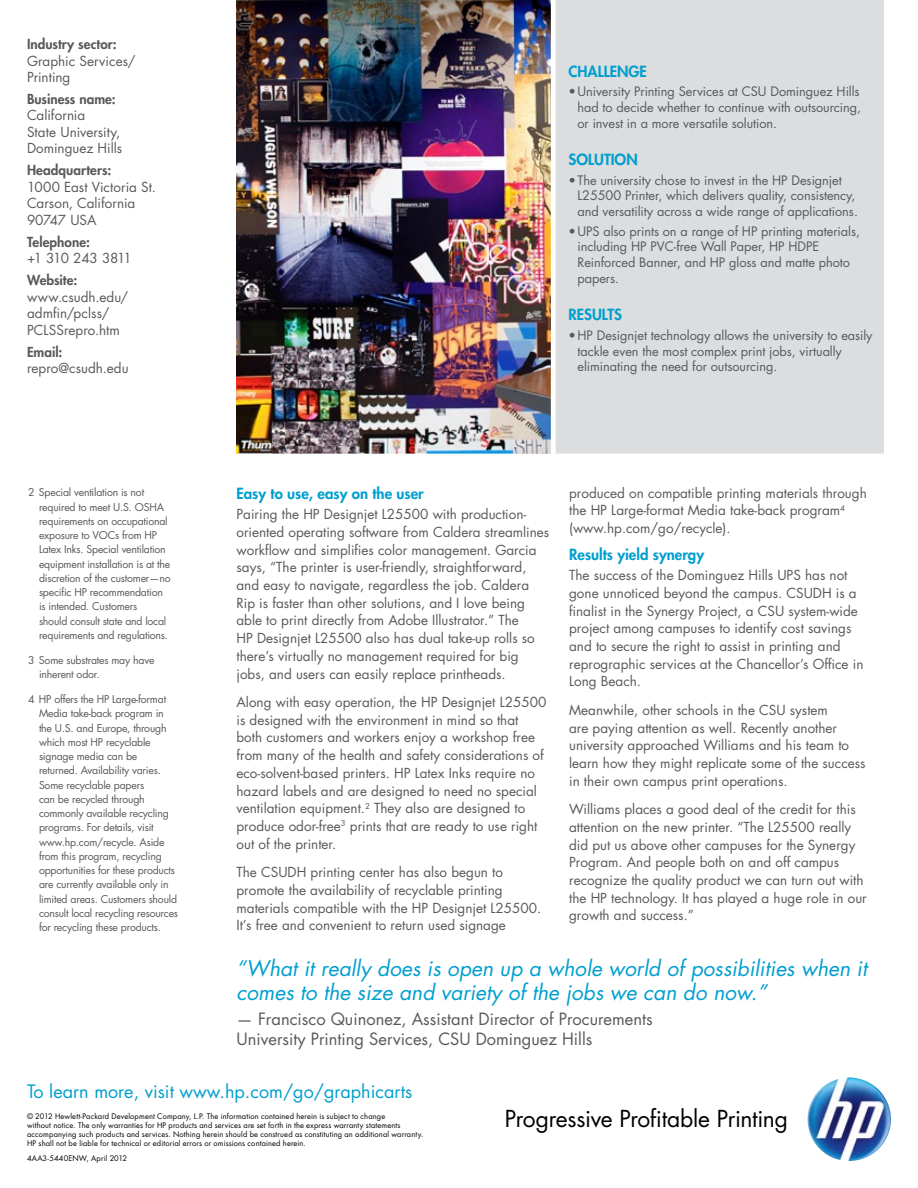
<style>
.page{position:relative;width:918px;height:1188px;background:#fff}
.page>*{position:absolute;margin:0;border:0;box-sizing:border-box;transform-origin:0 0}
.main-_body{font:22.8px "Futura Std";letter-spacing:-.015em;color:#000}
.PullQuote{font:italic 21px/24px "Futura Std";color:#009fcf}
.sub-headers{font:18px "Futura Std";color:#009fcf}
.PullQuote_Source{font:16.5px/19.5px "Futura Std";color:#58595b}
.sub-headers-2{font:800 15px "Futura Std";color:#009fcf}
.main-_body-2{font:13.5px/17.7px "Futura Std";color:#58595b}
.Challenge-Sol-Reslts{font:13.5px/16.5px "Futura Std";color:#58595b}
.Challenge-Sol-Reslts-2{font:13.5px/16.5px "Futura Std";letter-spacing:-.065em;color:#58595b}
.t1{font:12.75px/15.8px "Futura Std";letter-spacing:-.005em;color:#58595b}
.footnotes{font:10.5px/14.2px "Futura Std";letter-spacing:-.02em;color:#58595b}
.sub-headers-3{font:7.5px/9px "Futura Std";letter-spacing:.02em;color:#000}
.s1{font-weight:800}
</style>
<div class="page">
<div style="left:237px;top:0;width:646px;height:457px;background:#dcddde"></div>
<img style="left:237px;top:0;width:314px;height:454px">
<div style="left:551px;top:0;width:5px;height:584px;background:#fff"></div>
<hr style="left:213px;top:454px;width:694px;height:4px;background:#fff">
<img style="left:807px;top:1077px;width:84px;height:84px;border-radius:42px">
<p class="Challenge-Sol-Reslts" style="left:27px;top:36px;width:110px"><span class="s1">Industry sector:<br></span>Graphic Services/<br>Printing</p>
<p class="Challenge-Sol-Reslts" style="left:27px;top:91px;width:97px"><span class="s1">Business name:<br></span>California<br>State University,<br>Dominguez Hills</p>
<p class="Challenge-Sol-Reslts" style="left:27px;top:162px;width:130px"><span class="s1">Headquarters:<br></span>1000 East Victoria St.</p>
<p class="Challenge-Sol-Reslts" style="left:27px;top:195px;width:110px">Carson, California<br>90747 USA</p>
<p class="Challenge-Sol-Reslts-2" style="left:27px;top:234px;width:106px"><span class="s1">Telephone:<br></span>+1 310 243 3811</p>
<p class="Challenge-Sol-Reslts" style="left:27px;top:272px;width:103px"><span class="s1">Website: </span>www.csudh.edu/ admfin/pclss/<br>PCLSSrepro.htm</p>
<p class="Challenge-Sol-Reslts" style="left:27px;top:343px;width:103px"><span class="s1">Email: </span>repro@csudh.edu</p>
<p class="footnotes" style="left:39px;top:485px;width:133px;text-indent:-11px">2 Special ventilation is not required to meet U.S. OSHA requirements on occupational exposure to VOCs from HP<br>Latex Inks. Special ventilation equipment installation is at the discretion of the customer—no specific HP recommendation is intended. Customers<br>should consult state and local requirements and regulations.</p>
<p class="footnotes" style="left:39px;top:653px;width:117px;text-indent:-11px">3 Some substrates may have inherent odor.</p>
<p class="footnotes" style="left:39px;top:692px;width:141px;text-indent:-11px">4 HP offers the HP Large-format<br>Media take-back program in the U.S. and Europe, through which most HP recyclable signage media can be returned. Availability varies.<br>Some recyclable papers<br>can be recycled through commonly available recycling programs. For details, visit www.hp.com/recycle. Aside from this program, recycling opportunities for these products are currently available only in limited areas. Customers should consult local recycling resources for recycling these products.</p>
<p class="sub-headers-2" style="left:569px;top:61px;width:80px">CHALLENGE</p>
<p class="t1" style="left:578px;top:84px;width:285px;text-align:justify;text-indent:-9px">• University Printing Services at CSU Dominguez Hills had to decide whether to continue with outsourcing, or invest in a more versatile solution.</p>
<p class="sub-headers-2" style="left:569px;top:150px;width:71px">SOLUTION</p>
<p class="t1" style="left:578px;top:172px;width:282px;text-indent:-9px">• The university chose to invest in the HP Designjet<br>L25500 Printer, which delivers quality, consistency, and versatility across a wide range of applications.</p>
<p class="t1" style="left:578px;top:223px;width:284px;text-indent:-9px">• UPS also prints on a range of HP printing materials, including HP PVC-free Wall Paper, HP HDPE Reinforced Banner, and HP gloss and matte photo papers.</p>
<p class="sub-headers-2" style="left:569px;top:305px;width:55px">RESULTS</p>
<p class="t1" style="left:578px;top:328px;width:297px;text-indent:-9px">• HP Designjet technology allows the university to easily tackle even the most complex print jobs, virtually eliminating the need for outsourcing.</p>
<p class="sub-headers-2" style="left:237px;top:484px;width:189px">Easy to use, easy on the user</p>
<p class="main-_body-2" style="left:237px;top:506px;width:314px">Pairing the HP Designjet L25500 with production&shy;oriented operating software from Caldera streamlines workflow and simplifies color management. Garcia says, “The printer is user-friendly, straightforward, and easy to navigate, regardless the job. Caldera Rip is faster than other solutions, and I love being able to print directly from Adobe Illustrator.” The<br>HP Designjet L25500 also has dual take-up rolls so there’s virtually no management required for big jobs, and users can easily replace printheads.</p>
<p class="main-_body-2" style="left:237px;top:693px;width:311px">Along with easy operation, the HP Designjet L25500 is designed with the environment in mind so that both customers and workers enjoy a workshop free from many of the health and safety considerations of eco-solvent-based printers. HP Latex Inks require no hazard labels and are designed to need no special ventilation equipment.<sup>2</sup> They also are designed to produce odor-free<sup>3</sup> prints that are ready to use right out of the printer.</p>
<p class="main-_body-2" style="left:237px;top:863px;width:306px">The CSUDH printing center has also begun to promote the availability of recyclable printing materials compatible with the HP Designjet L25500.<br>It’s free and convenient to return used signage</p>
<p class="main-_body-2" style="left:569px;top:484px;width:299px">produced on compatible printing materials through the HP Large-format Media take-back program<sup>4 </sup>(www.hp.com/go/recycle).</p>
<p class="sub-headers-2" style="left:569px;top:545px;width:137px">Results yield synergy</p>
<p class="main-_body-2" style="left:569px;top:567px;width:296px">The success of the Dominguez Hills UPS has not gone unnoticed beyond the campus. CSUDH is a finalist in the Synergy Project, a CSU system-wide project among campuses to identify cost savings and to secure the right to assist in printing and reprographic services at the Chancellor’s Office in Long Beach.</p>
<p class="main-_body-2" style="left:569px;top:701px;width:298px">Meanwhile, other schools in the CSU system<br>are paying attention as well. Recently another university approached Williams and his team to learn how they might replicate some of the success in their own campus print operations.</p>
<p class="main-_body-2" style="left:569px;top:801px;width:299px">Williams places a good deal of the credit for this attention on the new printer. “The L25500 really did put us above other campuses for the Synergy Program. And people both on and off campus recognize the quality product we can turn out with the HP technology. It has played a huge role in our growth and success.”</p>
<p class="PullQuote" style="left:237px;top:956px;width:632px">“What it really does is open up a whole world of possibilities when it comes to the size and variety of the jobs we can do now.”</p>
<p class="PullQuote_Source" style="left:237px;top:1010px;width:418px">— Francisco Quinonez, Assistant Director of Procurements<br>University Printing Services, CSU Dominguez Hills</p>
<p class="sub-headers" style="left:27px;top:1080px;width:387px">To learn more, visit www.hp.com/go/graphicarts</p>
<p class="sub-headers-3" style="left:27px;top:1112px;width:398px">© 2012 Hewlett-Packard Development Company, L.P. The information contained herein is subject to change<br>without notice. The only warranties for HP products and services are set forth in the express warranty statements accompanying such products and services. Nothing herein should be construed as constituting an additional warranty.<br>HP shall not be liable for technical or editorial errors or omissions contained herein.</p>
<p class="sub-headers-3" style="left:27px;top:1154px;width:102px">4AA3-5440ENW, April 2012</p>
<p class="main-_body" style="left:505px;top:1104px;width:285px">Progressive Profitable Printing</p>
</div>
